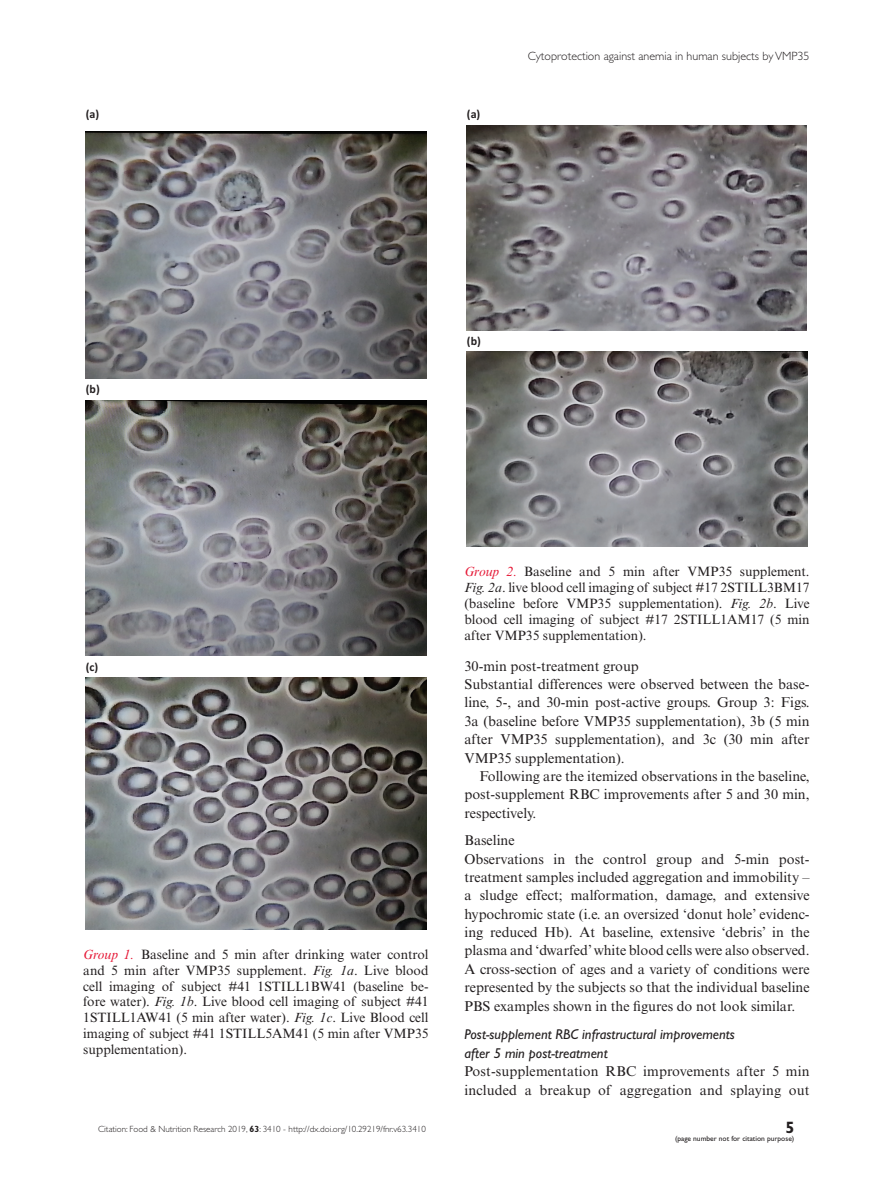
<style>
.page{position:relative;width:893px;height:1191px;background:#fff}
.page>*{position:absolute;margin:0;border:0;box-sizing:border-box;transform-origin:0 0}
.t1{font:700 16.5px "Gill Sans Std";color:#231f20}
.TX{font:14.25px/18.3px "Times New Roman MT Std";color:#231f20;text-align:justify}
.TXI{font:14.25px/18.3px "Times New Roman MT Std";color:#231f20;text-align:justify}
.t2{font:italic 14.25px/18.3px "Gill Sans Std";color:#231f20}
.FC{font:13.5px/15.8px "Times New Roman MT Std";color:#231f20;text-align:justify}
.t3{font:300 12px "Gill Sans Std";color:#231f20}
.image{font:700 12px "Calibri";color:#231f20}
.t4{font:300 9px "Gill Sans Std";color:#231f20}
.t5{font:7.5px "Gill Sans Std";color:#231f20}
.s1{font-style:italic;color:#e51836}
.s2{font-style:italic}
.s3{font-weight:700}
</style>
<div class="page">
<img style="left:86px;top:131px;width:340px;height:248px">
<img style="left:86px;top:400px;width:340px;height:256px">
<img style="left:86px;top:677px;width:340px;height:252px">
<img style="left:467px;top:125px;width:340px;height:205px">
<img style="left:467px;top:351px;width:340px;height:195px">
<p class="image" style="left:86px;top:107px;width:15px">(a)</p>
<p class="image" style="left:467px;top:107px;width:15px">(a)</p>
<p class="t3" style="left:528px;top:50px;width:283px">Cytoprotection against anemia in human subjects by VMP35</p>
<p class="image" style="left:86px;top:382px;width:15px">(b)</p>
<p class="image" style="left:467px;top:333px;width:15px">(b)</p>
<p class="image" style="left:86px;top:659px;width:14px">(c)</p>
<p class="FC" style="left:83px;top:946px;width:347px"><span class="s1">Group 1.</span> Baseline and 5 min after drinking water control and 5 min after VMP35 supplement. <span class="s2">Fig. 1a</span>. Live blood cell imaging of subject #41 1STILL1BW41 (baseline be&shy;fore water). <span class="s2">Fig. 1b</span>. Live blood cell imaging of subject #41<br>1STILL1AW41 (5 min after water). <span class="s2">Fig. 1c</span>. Live Blood cell imaging of subject #41 1STILL5AM41 (5 min after VMP35 supplementation).</p>
<p class="FC" style="left:464px;top:564px;width:347px"><span class="s1">Group 2.</span> Baseline and 5 min after VMP35 supplement.<br><span class="s2">Fig. 2a</span>. live blood cell imaging of subject #17 2STILL3BM17 (baseline before VMP35 supplementation). <span class="s2">Fig. 2b</span>. Live blood cell imaging of subject #17 2STILL1AM17 (5 min after VMP35 supplementation).</p>
<p class="TX" style="left:464px;top:656px;width:176px">30-min post-treatment group</p>
<p class="TX" style="left:464px;top:675px;width:347px">Substantial differences were observed between the base&shy;line, 5-, and 30-min post-active groups. Group 3: Figs.<br>3a (baseline before VMP35 supplementation), 3b (5 min after VMP35 supplementation), and 3c (30 min after VMP35 supplementation).</p>
<p class="TXI" style="left:464px;top:767px;width:347px;text-indent:15px">Following are the itemized observations in the baseline, post-supplement RBC improvements after 5 and 30 min, respectively.</p>
<p class="TX" style="left:464px;top:831px;width:52px">Baseline</p>
<p class="TX" style="left:464px;top:849px;width:347px">Observations in the control group and 5-min post&shy;treatment samples included aggregation and immobility – a sludge effect; malformation, damage, and extensive hypochromic state (i.e. an oversized ‘donut hole’ evidenc&shy;ing reduced Hb). At baseline, extensive ‘debris’ in the plasma and ‘dwarfed’ white blood cells were also observed.<br>A cross-section of ages and a variety of conditions were represented by the subjects so that the individual baseline PBS examples shown in the figures do not look similar.</p>
<h2 class="t2" style="left:464px;top:1025px;width:272px">Post-supplement RBC infrastructural improvements after 5 min post-treatment</h2>
<p class="TX" style="left:464px;top:1062px;width:347px">Post-supplementation RBC improvements after 5 min included a breakup of aggregation and splaying out</p>
<p class="t4" style="left:98px;top:1124px;width:329px">Citation: Food &amp; Nutrition Research 2019, <span class="s3">63</span>: 3410 - http://dx.doi.org/10.29219/fnr.v63.3410</p>
<p class="t1" style="left:785px;top:1118px;width:11px">5</p>
<p class="t5" style="left:675px;top:1134px;width:121px">(page number not for citation purpose)</p>
</div>
